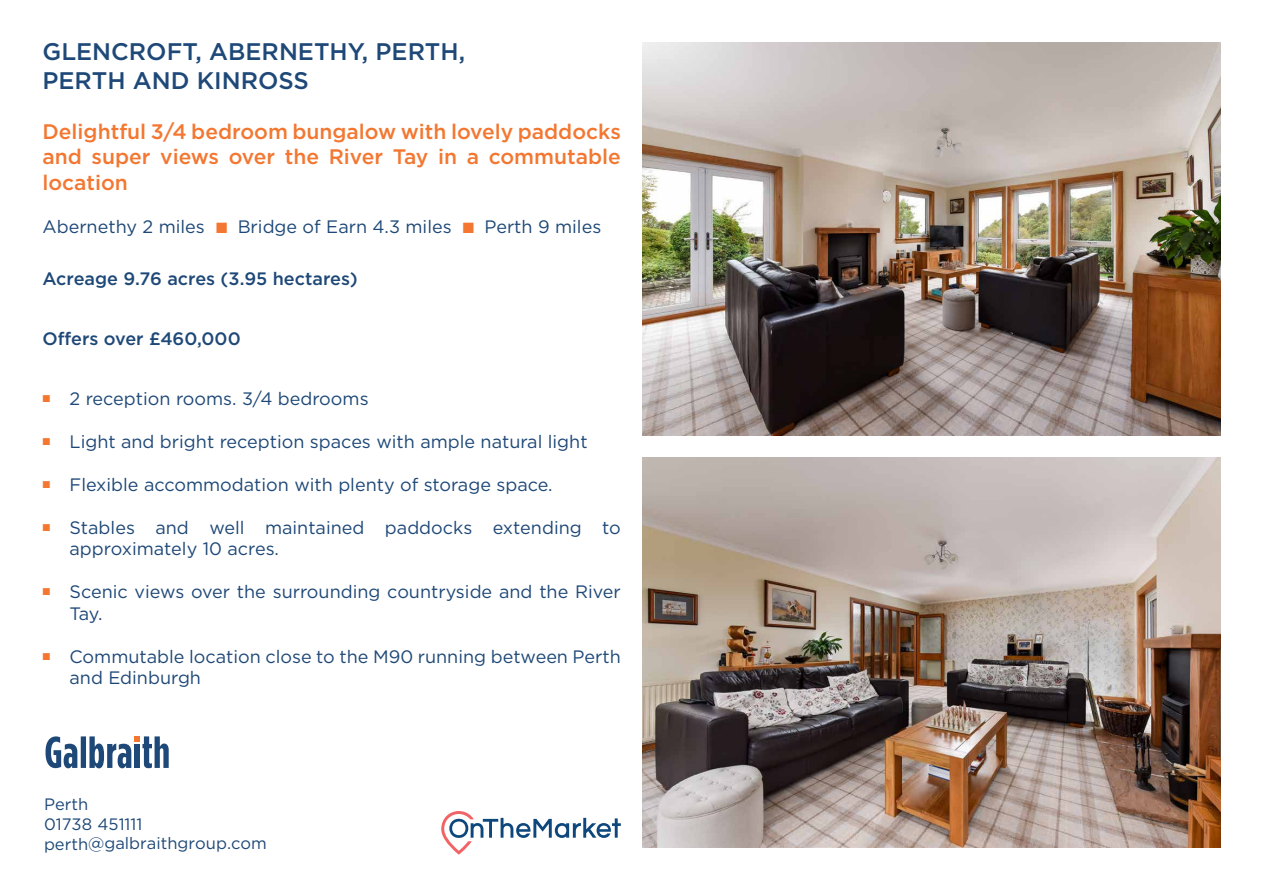
<style>
.page{position:relative;width:1263px;height:893px;background:#fff}
.page>*{position:absolute;margin:0;border:0;box-sizing:border-box;transform-origin:0 0}
.t1{font:500 24px "Gotham HTF";color:#1e4877}
.t2{font:500 21px/25.2px "Gotham HTF";color:#f37731;text-align:justify}
.t3{font:18px/21.6px "Gotham HTF";color:#1e4877}
.t4{font:500 18px "Gotham HTF";color:#1e4877}
.t5{font:16.5px "Gotham HTF";color:#1e4877}
.s1{font-family:"Proxima Nova";color:#f37731}
</style>
<div class="page">
<svg style="left:46px;top:736px;width:123px;height:32px"></svg>
<div style="left:135px;top:744px;width:5px;height:24px;background:#1e4877"></div>
<img style="left:642px;top:42px;width:578px;height:394px">
<img style="left:642px;top:457px;width:578px;height:391px">
<svg style="left:441px;top:811px;width:180px;height:44px"></svg>
<p class="t1" style="left:43px;top:38px;width:424px">GLENCROFT, ABERNETHY, PERTH,</p>
<p class="t1" style="left:43px;top:67px;width:268px">PERTH AND KINROSS</p>
<p class="t2" style="left:43px;top:119px;width:580px">Delightful 3/4 bedroom bungalow with lovely paddocks and super views over the River Tay in a commutable location</p>
<p class="t3" style="left:43px;top:215px;width:560px">Abernethy 2 miles <span class="s1">■</span> Bridge of Earn 4.3 miles <span class="s1">■</span> Perth 9 miles</p>
<p class="t4" style="left:43px;top:268px;width:317px">Acreage 9.76 acres (3.95 hectares)</p>
<p class="t4" style="left:43px;top:328px;width:200px">Offers over £460,000</p>
<p class="t3" style="left:43px;top:388px;width:328px"><sup>■</sup> 2 reception rooms. 3/4 bedrooms</p>
<p class="t3" style="left:43px;top:430px;width:547px"><sup>■</sup> Light and bright reception spaces with ample natural light</p>
<p class="t3" style="left:43px;top:473px;width:512px"><sup>■</sup> Flexible accommodation with plenty of storage space.</p>
<p class="t3" style="left:70px;top:516px;width:553px;text-indent:-27px"><sup>■</sup> Stables and well maintained paddocks extending to approximately 10 acres.</p>
<p class="t3" style="left:70px;top:581px;width:553px;text-indent:-27px"><sup>■</sup> Scenic views over the surrounding countryside and the River<br>Tay.</p>
<p class="t3" style="left:70px;top:645px;width:553px;text-indent:-27px"><sup>■</sup> Commutable location close to the M90 running between Perth and Edinburgh</p>
<p class="t5" style="left:44px;top:795px;width:46px">Perth</p>
<p class="t5" style="left:44px;top:815px;width:100px">01738 451111</p>
<p class="t5" style="left:44px;top:834px;width:224px">perth@galbraithgroup.com</p>
</div>
